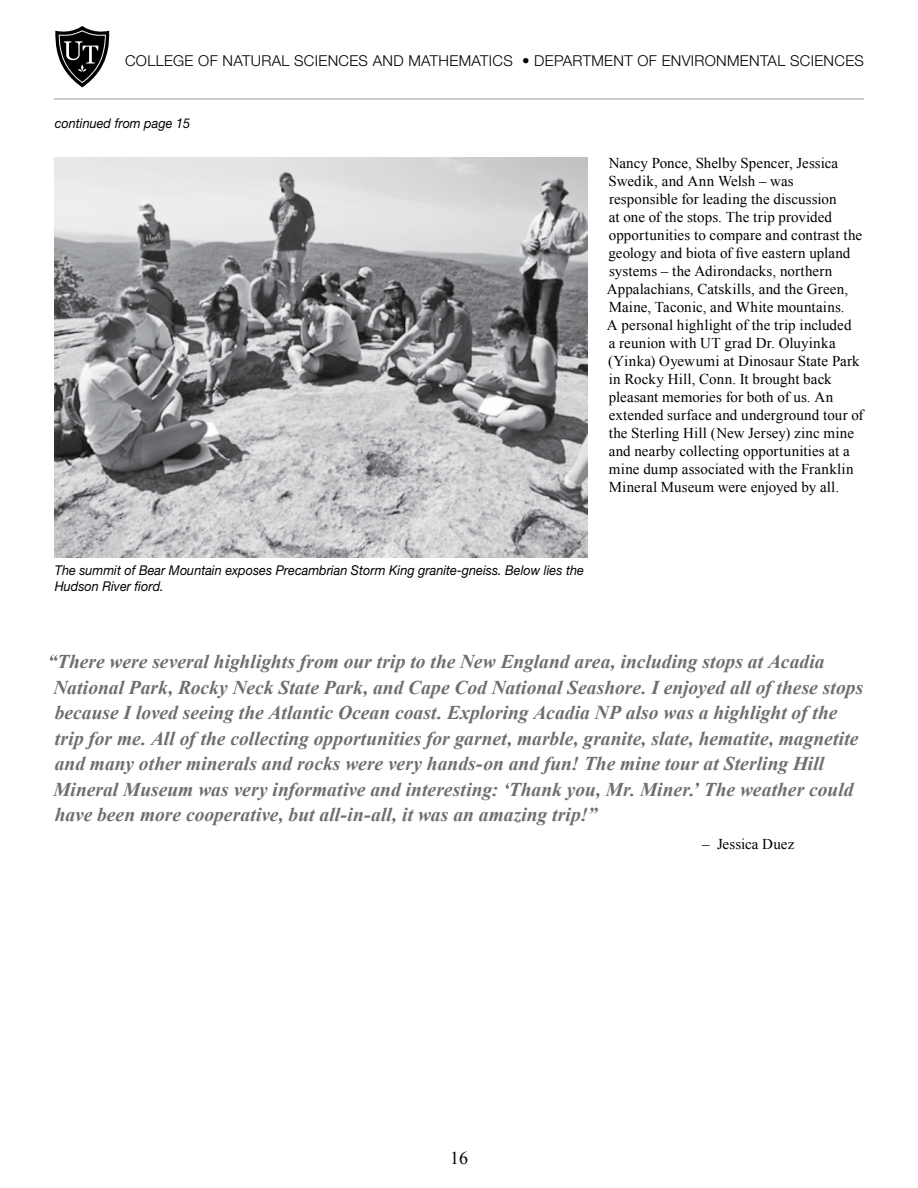
<style>
.page{position:relative;width:918px;height:1188px;background:#fff}
.page>*{position:absolute;margin:0;border:0;box-sizing:border-box;transform-origin:0 0}
.t1{font:italic 700 19.5px/25.5px "Times New Roman";color:#6d6e71}
.t2{font:18px "Times New Roman";color:#000}
.t3{font:15px/18px "Times New Roman";letter-spacing:.005em;color:#000}
.t4{font:300 15px "Helvetica Neue LT Std";letter-spacing:.02em;color:#000}
.t5{font:italic 13.5px/16.2px "Helvetica Neue LT Std";color:#000;scale:.94 1}
</style>
<div class="page">
<svg style="left:55px;top:26px;width:54px;height:61px"></svg>
<hr style="left:54px;top:98px;width:810px;height:2px;background:#b8babc">
<img style="left:55px;top:158px;width:533px;height:399px">
<p class="t4" style="left:125px;top:51px;width:740px">COLLEGE OF NATURAL SCIENCES AND MATHEMATICS • DEPARTMENT OF ENVIRONMENTAL SCIENCES</p>
<p class="t5" style="left:55px;top:115px;width:146px">continued from page 15</p>
<p class="t3" style="left:607px;top:154px;width:258px">Nancy Ponce, Shelby Spencer, Jessica Swedik, and Ann Welsh – was responsible for leading the discussion<br>at one of the stops. The trip provided opportunities to compare and contrast the geology and biota of five eastern upland systems – the Adirondacks, northern Appalachians, Catskills, and the Green, Maine, Taconic, and White mountains.<br>A personal highlight of the trip included<br>a reunion with UT grad Dr. Oluyinka (Yinka) Oyewumi at Dinosaur State Park in Rocky Hill, Conn. It brought back pleasant memories for both of us. An extended surface and underground tour of the Sterling Hill (New Jersey) zinc mine and nearby collecting opportunities at a mine dump associated with the Franklin Mineral Museum were enjoyed by all.</p>
<p class="t5" style="left:55px;top:562px;width:564px">The summit of Bear Mountain exposes Precambrian Storm King granite-gneiss. Below lies the<br>Hudson River fiord.</p>
<p class="t1" style="left:48px;top:648px;width:817px">“There were several highlights from our trip to the New England area, including stops at Acadia National Park, Rocky Neck State Park, and Cape Cod National Seashore. I enjoyed all of these stops because I loved seeing the Atlantic Ocean coast. Exploring Acadia NP also was a highlight of the trip for me. All of the collecting opportunities for garnet, marble, granite, slate, hematite, magnetite and many other minerals and rocks were very hands-on and fun! The mine tour at Sterling Hill Mineral Museum was very informative and interesting: ‘Thank you, Mr. Miner.’ The weather could have been more cooperative, but all-in-all, it was an amazing trip!”</p>
<p class="t3" style="left:702px;top:835px;width:94px">– Jessica Duez</p>
<p class="t2" style="left:450px;top:1146px;width:19px">16</p>
</div>
